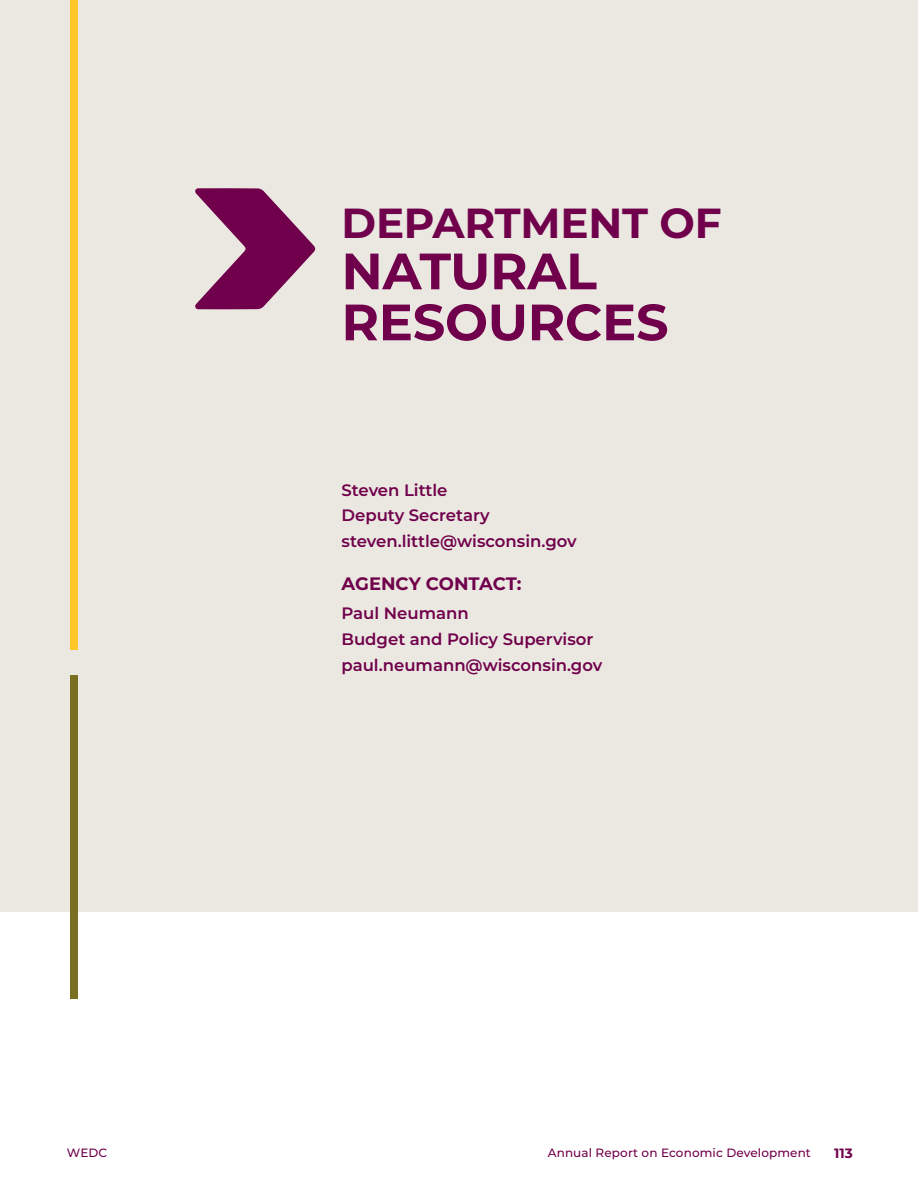
<style>
.page{position:relative;width:918px;height:1188px;background:#fff}
.page>*{position:absolute;margin:0;border:0;box-sizing:border-box;transform-origin:0 0}
.t1{font:700 51px/51px "Montserrat";letter-spacing:-.005em;color:#70004b}
.t2{font:700 42px "Montserrat";letter-spacing:-.005em;color:#70004b}
.t3{font:700 18px "Montserrat";letter-spacing:-.005em;color:#70004b}
.t4{font:600 16.5px/25.8px "Montserrat";color:#70004b}
.t5{font:700 13.5px "Montserrat";color:#70004b}
.t6{font:500 12px "Montserrat";letter-spacing:.01em;color:#70004b}
</style>
<div class="page">
<div style="left:0;top:0;width:918px;height:912px;background:#ebe8e1"></div>
<div style="left:71px;top:0;width:7px;height:649px;background:#ffc629"></div>
<div style="left:71px;top:675px;width:7px;height:324px;background:#787020"></div>
<svg style="left:195px;top:188px;width:120px;height:121px"></svg>
<h2 class="t2" style="left:342px;top:193px;width:382px">DEPARTMENT OF</h2>
<h1 class="t1" style="left:342px;top:243px;width:329px">NATURAL<br>RESOURCES</h1>
<p class="t4" style="left:342px;top:476px;width:237px">Steven Little<br>Deputy Secretary steven.little@wisconsin.gov</p>
<p class="t3" style="left:342px;top:571px;width:181px">AGENCY CONTACT:</p>
<p class="t4" style="left:342px;top:600px;width:262px">Paul Neumann<br>Budget and Policy Supervisor paul.neumann@wisconsin.gov</p>
<p class="t6" style="left:67px;top:1144px;width:42px">WEDC</p>
<p class="t6" style="left:548px;top:1144px;width:265px">Annual Report on Economic Development</p>
<p class="t5" style="left:834px;top:1143px;width:20px">113</p>
</div>
